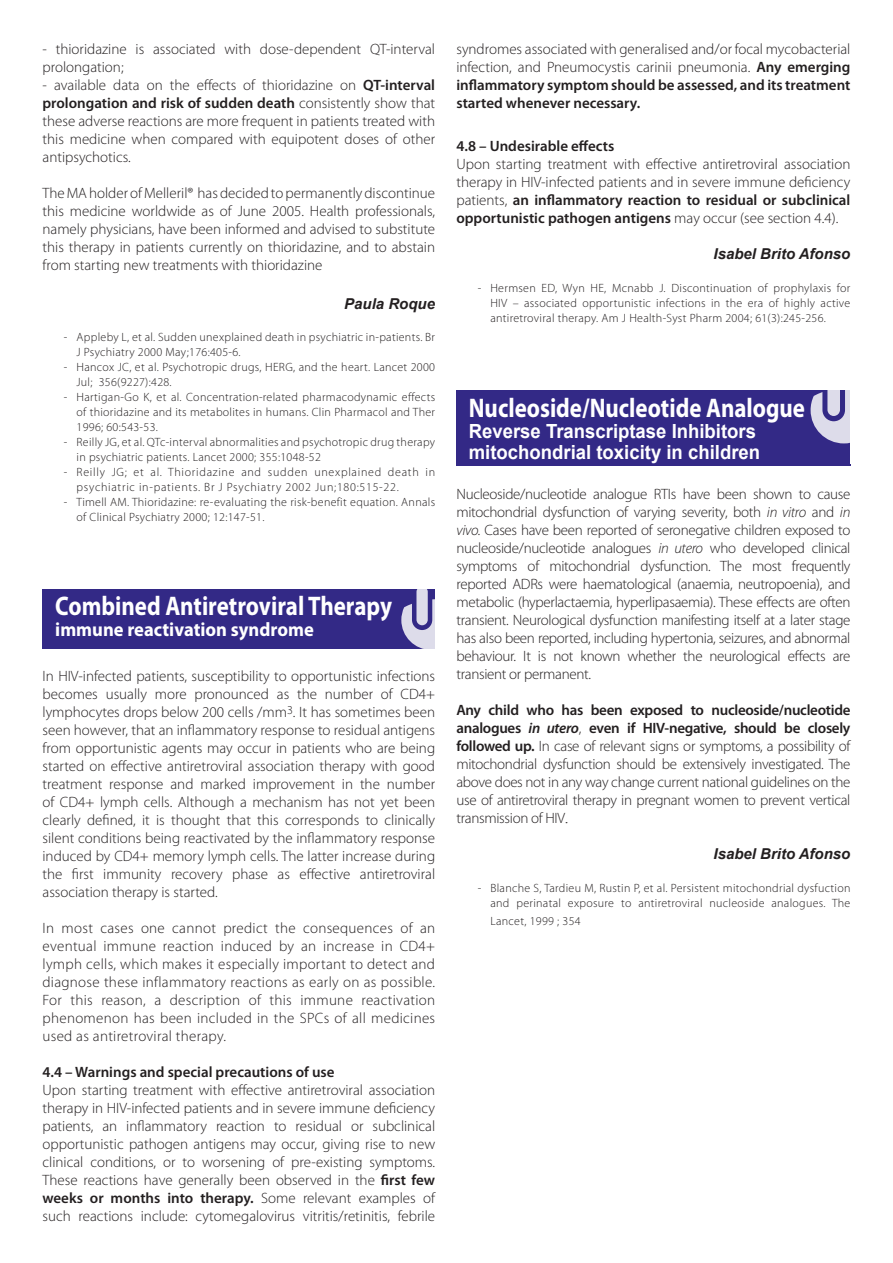
<style>
.page{position:relative;width:893px;height:1263px;background:#fff}
.page>*{position:absolute;margin:0;border:0;box-sizing:border-box;transform-origin:0 0}
.t1{font:700 27px "Myriad Pro";color:#fff;scale:.85 1}
.t2{font:700 19.5px/21px "Arial";color:#fff;scale:.95 1}
.t3{font:700 19.5px "Myriad Pro";color:#fff;scale:.95 1}
.t4{font:300 15px/18px "Myriad Pro";color:#231f20;text-align:justify}
.t5{font:600 15px "Myriad Pro";color:#231f20}
.t6{font:italic 700 15px "Arial";color:#231f20}
.t7{font:300 12px/15px "Myriad Pro";letter-spacing:.025em;color:#231f20}
.t8{font:300 12px/15px "Myriad Pro";letter-spacing:.06em;color:#231f20}
.s1{font-weight:600}
.s2{font-style:italic}
.s3{font-weight:600;font-style:italic}
.s4{font-family:"Times New Roman";font-weight:400}
</style>
<div class="page">
<div style="left:43px;top:589px;width:392px;height:60px;background:#332986"></div>
<div style="left:456px;top:390px;width:394px;height:75px;background:#332986"></div>
<svg style="left:401px;top:589px;width:34px;height:59px"></svg>
<svg style="left:811px;top:390px;width:39px;height:53px"></svg>
<p class="t4" style="left:456px;top:40px;width:396px">syndromes associated with generalised and/or focal mycobacterial infection, and Pneumocystis carinii pneumonia. <span class="s1">Any emerging inflammatory symptom should be assessed, and its treatment started whenever necessary.</span></p>
<p class="t5" style="left:456px;top:138px;width:159px">4.8 – Undesirable effects</p>
<p class="t4" style="left:456px;top:156px;width:396px">Upon starting treatment with effective antiretroviral association therapy in HIV-infected patients and in severe immune deficiency patients, <span class="s1">an inflammatory reaction to residual or subclinical opportunistic pathogen antigens</span> may occur (see section 4.4).</p>
<p class="t6" style="left:713px;top:246px;width:138px">Isabel Brito Afonso</p>
<p class="t7" style="left:490px;top:281px;width:362px;text-align:justify;text-indent:-13px">- Hermsen ED, Wyn HE, Mcnabb J. Discontinuation of prophylaxis for HIV – associated opportunistic infections in the era of highly active antiretroviral therapy. Am J Health-Syst Pharm 2004; 61(3):245-256.</p>
<p class="t4" style="left:43px;top:40px;width:394px">- thioridazine is associated with dose-dependent QT-interval prolongation;</p>
<p class="t4" style="left:43px;top:76px;width:394px">- available data on the effects of thioridazine on <span class="s1">QT-interval prolongation and risk of sudden death</span> consistently show that these adverse reactions are more frequent in patients treated with this medicine when compared with equipotent doses of other antipsychotics.</p>
<p class="t4" style="left:43px;top:184px;width:394px">The MA holder of Melleril® has decided to permanently discontinue this medicine worldwide as of June 2005. Health professionals, namely physicians, have been informed and advised to substitute this therapy in patients currently on thioridazine, and to abstain from starting new treatments with thioridazine</p>
<p class="t6" style="left:344px;top:296px;width:92px">Paula Roque</p>
<p class="t7" style="left:77px;top:329px;width:360px;text-indent:-13px">- Appleby L, et al. Sudden unexplained death in psychiatric in-patients. Br<br>J Psychiatry 2000 May;176:405-6.</p>
<p class="t7" style="left:77px;top:359px;width:360px;text-indent:-13px">- Hancox JC, et al. Psychotropic drugs, HERG, and the heart. Lancet 2000<br>Jul; 356(9227):428.</p>
<p class="t7" style="left:77px;top:389px;width:360px;text-align:justify;text-indent:-13px">- Hartigan-Go K, et al. Concentration-related pharmacodynamic effects of thioridazine and its metabolites in humans. Clin Pharmacol and Ther 1996; 60:543-53.</p>
<p class="t7" style="left:77px;top:434px;width:360px;text-indent:-13px">- Reilly JG, et al. QTc-interval abnormalities and psychotropic drug therapy in psychiatric patients. Lancet 2000; 355:1048-52</p>
<p class="t8" style="left:77px;top:464px;width:360px;text-indent:-13px">- Reilly JG; et al. Thioridazine and sudden unexplained death in psychiatric in-patients. Br J Psychiatry 2002 Jun;180:515-22.</p>
<p class="t7" style="left:77px;top:494px;width:360px;text-indent:-13px">- Timell AM. Thioridazine: re-evaluating the risk-benefit equation. Annals of Clinical Psychiatry 2000; 12:147-51.</p>
<p class="t4" style="left:456px;top:485px;width:396px">Nucleoside/nucleotide analogue RTIs have been shown to cause mitochondrial dysfunction of varying severity, both <span class="s2">in vitro</span> and <span class="s2">in vivo.</span> Cases have been reported of seronegative children exposed to nucleoside/nucleotide analogues <span class="s2">in utero</span> who developed clinical symptoms of mitochondrial dysfunction. The most frequently reported ADRs were haematological (anaemia, neutropoenia), and metabolic (hyperlactaemia, hyperlipasaemia). These effects are often transient. Neurological dysfunction manifesting itself at a later stage has also been reported, including hypertonia, seizures, and abnormal behaviour. It is not known whether the neurological effects are transient or permanent.</p>
<p class="t4" style="left:456px;top:701px;width:396px"><span class="s1">Any child who has been exposed to nucleoside/nucleotide analogues</span> <span class="s3">in utero</span>, <span class="s1">even if HIV-negative, should be closely followed up.</span> In case of relevant signs or symptoms, a possibility of mitochondrial dysfunction should be extensively investigated. The above does not in any way change current national guidelines on the use of antiretroviral therapy in pregnant women to prevent vertical transmission of HIV<span class="s4">.</span></p>
<p class="t6" style="left:713px;top:845px;width:138px">Isabel Brito Afonso</p>
<p class="t7" style="left:478px;top:880px;width:374px;text-align:right">- Blanche S, Tardieu M, Rustin P, et al. Persistent mitochondrial dysfuction and perinatal exposure to antiretroviral nucleoside analogues. The</p>
<p class="t7" style="left:490px;top:913px;width:92px">Lancet, 1999 ; 354</p>
<h1 class="t1" style="left:469px;top:393px;width:397px">Nucleoside/Nucleotide Analogue</h1>
<h2 class="t2" style="left:469px;top:420px;width:308px">Reverse Transcriptase Inhibitors mitochondrial toxicity in children</h2>
<h1 class="t1" style="left:55px;top:591px;width:398px">Combined Antiretroviral Therapy</h1>
<h2 class="t3" style="left:55px;top:619px;width:274px">immune reactivation syndrome</h2>
<p class="t4" style="left:43px;top:667px;width:394px">In HIV-infected patients, susceptibility to opportunistic infections becomes usually more pronounced as the number of CD4+ lymphocytes drops below 200 cells /mm<sup>3</sup>. It has sometimes been seen however, that an inflammatory response to residual antigens from opportunistic agents may occur in patients who are being started on effective antiretroviral association therapy with good treatment response and marked improvement in the number of CD4+ lymph cells. Although a mechanism has not yet been clearly defined, it is thought that this corresponds to clinically silent conditions being reactivated by the inflammatory response induced by CD4+ memory lymph cells. The latter increase during the first immunity recovery phase as effective antiretroviral association therapy is started.</p>
<p class="t4" style="left:43px;top:919px;width:394px">In most cases one cannot predict the consequences of an eventual immune reaction induced by an increase in CD4+ lymph cells, which makes it especially important to detect and diagnose these inflammatory reactions as early on as possible.<br>For this reason, a description of this immune reactivation phenomenon has been included in the SPCs of all medicines used as antiretroviral therapy.</p>
<p class="t5" style="left:43px;top:1064px;width:294px">4.4 – Warnings and special precautions of use</p>
<p class="t4" style="left:43px;top:1081px;width:394px">Upon starting treatment with effective antiretroviral association therapy in HIV-infected patients and in severe immune deficiency patients, an inflammatory reaction to residual or subclinical opportunistic pathogen antigens may occur, giving rise to new clinical conditions, or to worsening of pre-existing symptoms.<br>These reactions have generally been observed in the <span class="s1">first few weeks or months into therapy.</span> Some relevant examples of such reactions include: cytomegalovirus vitritis/retinitis, febrile</p>
</div>
